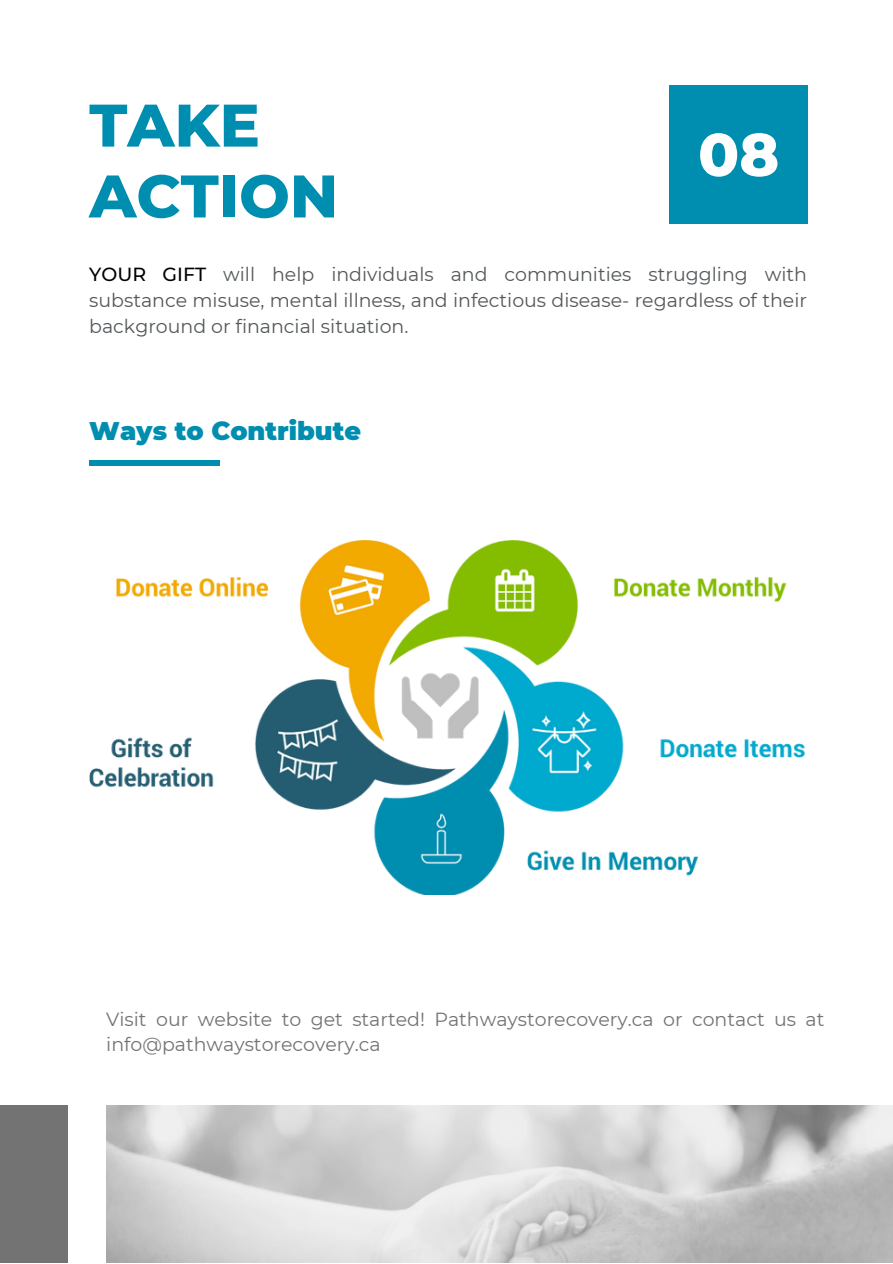
<style>
.page{position:relative;width:893px;height:1264px;background:#fff}
.page>*{position:absolute;margin:0;border:0;box-sizing:border-box;transform-origin:0 0}
.t1{font:800 60px/70.8px "Montserrat";color:#008eb0}
.t2{font:800 60px "Montserrat";color:#fff}
.t3{font:900 25.5px "Montserrat";color:#008eb0}
.t4{font:18.9px/25.8px "Montserrat";color:#54585a;text-align:justify}
.t5{font:18.9px/25.8px "Montserrat";color:#737373}
.s1{font-weight:500;color:#000}
</style>
<div class="page">
<div style="left:669px;top:85px;width:139px;height:138px;background:#008eb0"></div>
<div style="left:89px;top:460px;width:131px;height:6px;background:#008eb0"></div>
<img style="left:106px;top:1105px;width:786px;height:157px">
<div style="left:0;top:1105px;width:67px;height:157px;background:#737373"></div>
<img style="left:89px;top:540px;width:716px;height:354px">
<h1 class="t1" style="left:89px;top:90px;width:250px">TAKE<br>ACTION</h1>
<h1 class="t2" style="left:698px;top:118px;width:83px">08</h1>
<p class="t4" style="left:89px;top:261px;width:719px"><span class="s1">YOUR GIFT</span> will help individuals and communities struggling with substance misuse, mental illness, and infectious disease- regardless of their background or financial situation.</p>
<h2 class="t3" style="left:89px;top:415px;width:273px">Ways to Contribute</h2>
<p class="t5" style="left:106px;top:1005px;width:719px">Visit our website to get started! Pathwaystorecovery.ca or contact us at info@pathwaystorecovery.ca</p>
</div>
